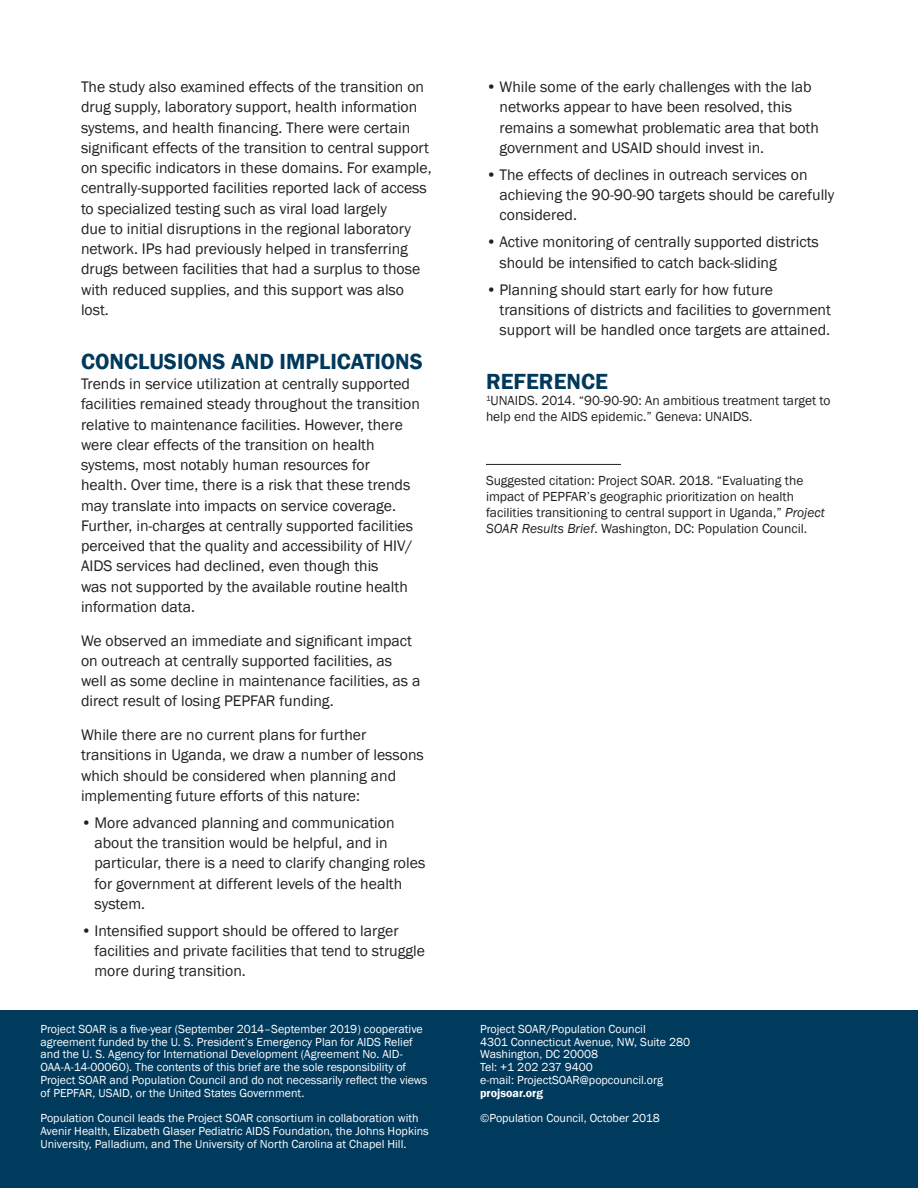
<style>
.page{position:relative;width:918px;height:1188px;background:#fff}
.page>*{position:absolute;margin:0;border:0;box-sizing:border-box;transform-origin:0 0}
.Heading_1{font:600 22.5px "Franklin Gothic";color:#00395c}
.Normal_after_Heading{font:15.75px/20.2px "Franklin Gothic";color:#231f20}
.SuggCit{font:13.5px/16.2px "Franklin Gothic";color:#231f20}
.Refs{font:13.5px/16.2px "Franklin Gothic";color:#231f20}
.Acks{font:12px/12.8px "Franklin Gothic";color:#fff}
.Acks-2{font:600 12px "Franklin Gothic";color:#fff}
.s1{font-style:italic}
</style>
<div class="page">
<div style="left:0;top:1011px;width:466px;height:177px;background:#003a5d"></div>
<div style="left:460px;top:1011px;width:458px;height:177px;background:#003a5d"></div>
<hr style="left:486px;top:464px;width:135px;height:1px;background:#231f20">
<p class="Normal_after_Heading" style="left:81px;top:77px;width:352px">The study also examined effects of the transition on drug supply, laboratory support, health information systems, and health financing. There were certain significant effects of the transition to central support on specific indicators in these domains. For example, centrally-supported facilities reported lack of access to specialized testing such as viral load largely<br>due to initial disruptions in the regional laboratory network. IPs had previously helped in transferring drugs between facilities that had a surplus to those with reduced supplies, and this support was also lost.</p>
<p class="Heading_1" style="left:81px;top:347px;width:343px">CONCLUSIONS AND IMPLICATIONS</p>
<p class="Normal_after_Heading" style="left:81px;top:374px;width:340px">Trends in service utilization at centrally supported facilities remained steady throughout the transition relative to maintenance facilities. However, there were clear effects of the transition on health systems, most notably human resources for<br>health. Over time, there is a risk that these trends may translate into impacts on service coverage.<br>Further, in-charges at centrally supported facilities perceived that the quality and accessibility of HIV/ AIDS services had declined, even though this<br>was not supported by the available routine health information data.</p>
<p class="Normal_after_Heading" style="left:81px;top:630px;width:341px">We observed an immediate and significant impact on outreach at centrally supported facilities, as well as some decline in maintenance facilities, as a direct result of losing PEPFAR funding.</p>
<p class="Normal_after_Heading" style="left:81px;top:725px;width:344px">While there are no current plans for further transitions in Uganda, we draw a number of lessons which should be considered when planning and implementing future efforts of this nature:</p>
<p class="Normal_after_Heading" style="left:94px;top:813px;width:332px;text-indent:-14px">• More advanced planning and communication about the transition would be helpful, and in particular, there is a need to clarify changing roles for government at different levels of the health system.</p>
<p class="Normal_after_Heading" style="left:94px;top:921px;width:332px;text-indent:-14px">• Intensified support should be offered to larger facilities and private facilities that tend to struggle more during transition.</p>
<p class="Acks" style="left:40px;top:1023px;width:389px">Project SOAR is a five-year (September 2014–September 2019) cooperative agreement funded by the U. S. President’s Emergency Plan for AIDS Relief and the U. S. Agency for International Development (Agreement No. AID-OAA-A-14-00060). The contents of this brief are the sole responsibility of Project SOAR and Population Council and do not necessarily reflect the views of PEPFAR, USAID, or the United States Government.</p>
<p class="Acks" style="left:40px;top:1112px;width:390px">Population Council leads the Project SOAR consortium in collaboration with<br>Avenir Health, Elizabeth Glaser Pediatric AIDS Foundation, the Johns Hopkins<br>University, Palladium, and The University of North Carolina at Chapel Hill.</p>
<p class="Normal_after_Heading" style="left:500px;top:77px;width:321px;text-indent:-14px">• While some of the early challenges with the lab networks appear to have been resolved, this remains a somewhat problematic area that both government and USAID should invest in.</p>
<p class="Normal_after_Heading" style="left:500px;top:165px;width:336px;text-indent:-14px">• The effects of declines in outreach services on achieving the 90-90-90 targets should be carefully considered.</p>
<p class="Normal_after_Heading" style="left:500px;top:232px;width:321px;text-indent:-14px">• Active monitoring of centrally supported districts should be intensified to catch back-sliding</p>
<p class="Normal_after_Heading" style="left:500px;top:279px;width:333px;text-indent:-14px">• Planning should start early for how future transitions of districts and facilities to government support will be handled once targets are attained.</p>
<p class="Heading_1" style="left:486px;top:368px;width:123px">REFERENCE</p>
<p class="Refs" style="left:486px;top:393px;width:346px"><sup>1</sup>UNAIDS. 2014. “90-90-90: An ambitious treatment target to help end the AIDS epidemic.” Geneva: UNAIDS.</p>
<p class="SuggCit" style="left:486px;top:473px;width:340px">Suggested citation: Project SOAR. 2018. “Evaluating the impact of PEPFAR’s geographic prioritization on health facilities transitioning to central support in Uganda,” <span class="s1">Project SOAR Results Brief</span>. Washington, DC: Population Council.</p>
<p class="Acks" style="left:480px;top:1023px;width:167px">Project SOAR/Population Council</p>
<p class="Acks" style="left:480px;top:1035px;width:211px">4301 Connecticut Avenue, NW, Suite 280</p>
<p class="Acks" style="left:480px;top:1048px;width:120px">Washington, DC 20008</p>
<p class="Acks" style="left:480px;top:1061px;width:114px">Tel: +1 202 237 9400</p>
<p class="Acks" style="left:480px;top:1074px;width:184px">e-mail: ProjectSOAR@popcouncil.org</p>
<p class="Acks-2" style="left:480px;top:1085px;width:64px">projsoar.org</p>
<p class="Acks" style="left:480px;top:1112px;width:181px">©Population Council, October 2018</p>
</div>
